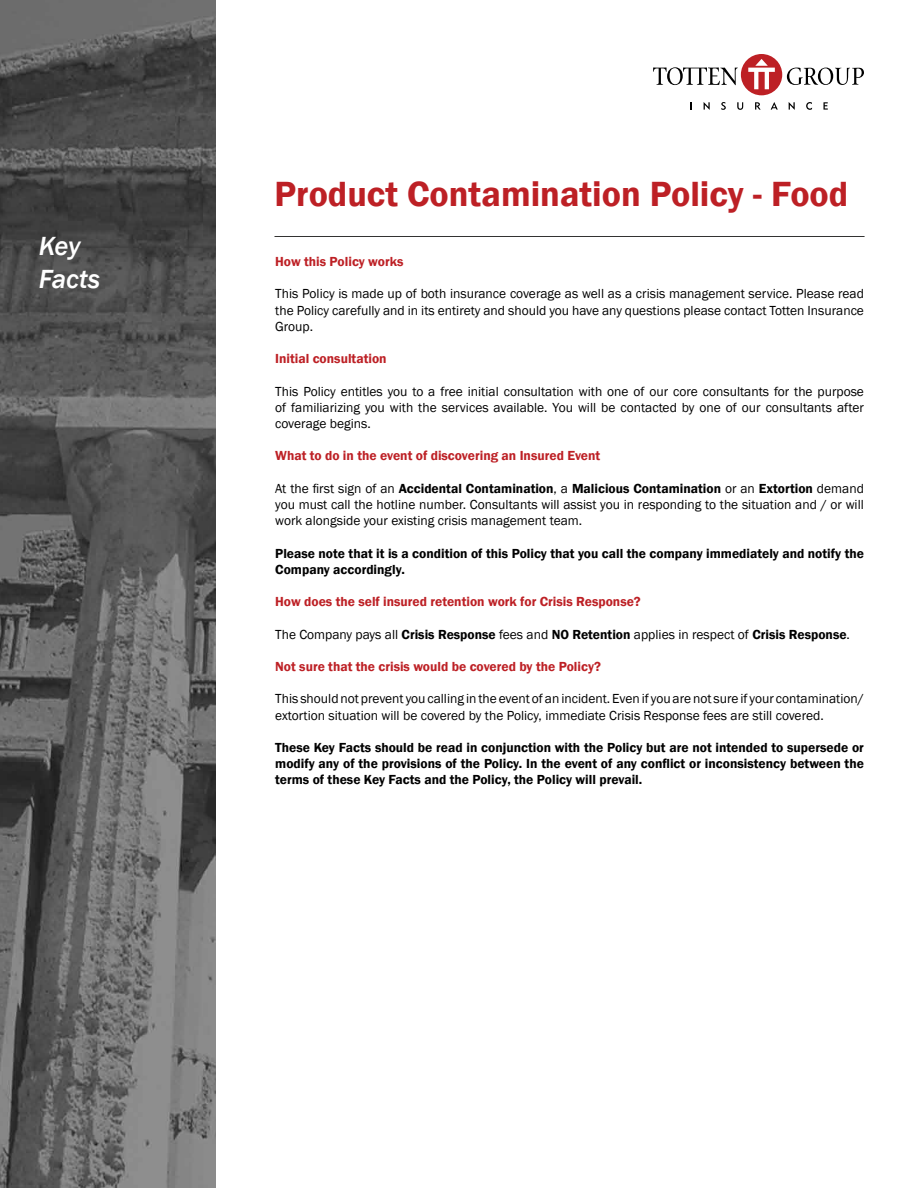
<style>
.page{position:relative;width:918px;height:1188px;background:#fff}
.page>*{position:absolute;margin:0;border:0;box-sizing:border-box;transform-origin:0 0}
.t1{font:600 36px "Franklin Gothic";color:#bd2025}
.t2{font:italic 500 27px/32.4px "Franklin Gothic";letter-spacing:-.01em;color:#fff}
.t3{font:13.5px/16.2px "Franklin Gothic";color:#000;text-align:justify}
.t4{font:600 13.5px/16.2px "Franklin Gothic";color:#000}
.t5{font:600 13.5px "Franklin Gothic";color:#bd2025}
.s1{font-weight:600}
</style>
<div class="page">
<img style="left:0;top:0;width:216px;height:1188px">
<hr style="left:274px;top:236px;width:591px;height:1px;background:#333332">
<svg style="left:690px;top:102px;width:2px;height:8px"></svg>
<svg style="left:704px;top:102px;width:6px;height:8px"></svg>
<svg style="left:721px;top:102px;width:5px;height:8px"></svg>
<svg style="left:737px;top:102px;width:6px;height:8px"></svg>
<svg style="left:755px;top:102px;width:6px;height:8px"></svg>
<svg style="left:771px;top:102px;width:7px;height:8px"></svg>
<svg style="left:789px;top:102px;width:6px;height:8px"></svg>
<svg style="left:806px;top:102px;width:6px;height:8px"></svg>
<svg style="left:823px;top:102px;width:5px;height:8px"></svg>
<svg style="left:653px;top:67px;width:85px;height:18px"></svg>
<svg style="left:787px;top:68px;width:77px;height:17px"></svg>
<div style="left:741px;top:54px;width:41px;height:41px;background:#bd2025;border-radius:50%"></div>
<svg style="left:748px;top:59px;width:27px;height:30px"></svg>
<h2 class="t2" style="left:39px;top:230px;width:63px">Key<br>Facts</h2>
<h1 class="t1" style="left:274px;top:172px;width:575px">Product Contamination Policy - Food</h1>
<p class="t5" style="left:275px;top:253px;width:130px">How this Policy works</p>
<p class="t3" style="left:275px;top:286px;width:590px">This Policy is made up of both insurance coverage as well as a crisis management service. Please read the Policy carefully and in its entirety and should you have any questions please contact Totten Insurance Group.</p>
<p class="t5" style="left:275px;top:350px;width:113px">Initial consultation</p>
<p class="t3" style="left:275px;top:383px;width:590px">This Policy entitles you to a free initial consultation with one of our core consultants for the purpose of familiarizing you with the services available. You will be contacted by one of our consultants after coverage begins.</p>
<p class="t5" style="left:275px;top:448px;width:327px">What to do in the event of discovering an Insured Event</p>
<p class="t3" style="left:275px;top:480px;width:590px">At the first sign of an <span class="s1">Accidental Contamination</span>, a <span class="s1">Malicious Contamination</span> or an <span class="s1">Extortion</span> demand you must call the hotline number. Consultants will assist you in responding to the situation and / or will work alongside your existing crisis management team.</p>
<p class="t4" style="left:275px;top:545px;width:590px">Please note that it is a condition of this Policy that you call the company immediately and notify the<br>Company accordingly.</p>
<p class="t5" style="left:275px;top:593px;width:367px">How does the self insured retention work for Crisis Response?</p>
<p class="t3" style="left:275px;top:626px;width:576px">The Company pays all <span class="s1">Crisis Response</span> fees and <span class="s1">NO Retention</span> applies in respect of <span class="s1">Crisis Response</span>.</p>
<p class="t5" style="left:275px;top:658px;width:327px">Not sure that the crisis would be covered by the Policy?</p>
<p class="t3" style="left:275px;top:691px;width:590px">This should not prevent you calling in the event of an incident. Even if you are not sure if your contamination/ extortion situation will be covered by the Policy, immediate Crisis Response fees are still covered.</p>
<p class="t4" style="left:275px;top:740px;width:590px;text-align:justify">These Key Facts should be read in conjunction with the Policy but are not intended to supersede or modify any of the provisions of the Policy. In the event of any conflict or inconsistency between the terms of these Key Facts and the Policy, the Policy will prevail.</p>
</div>
